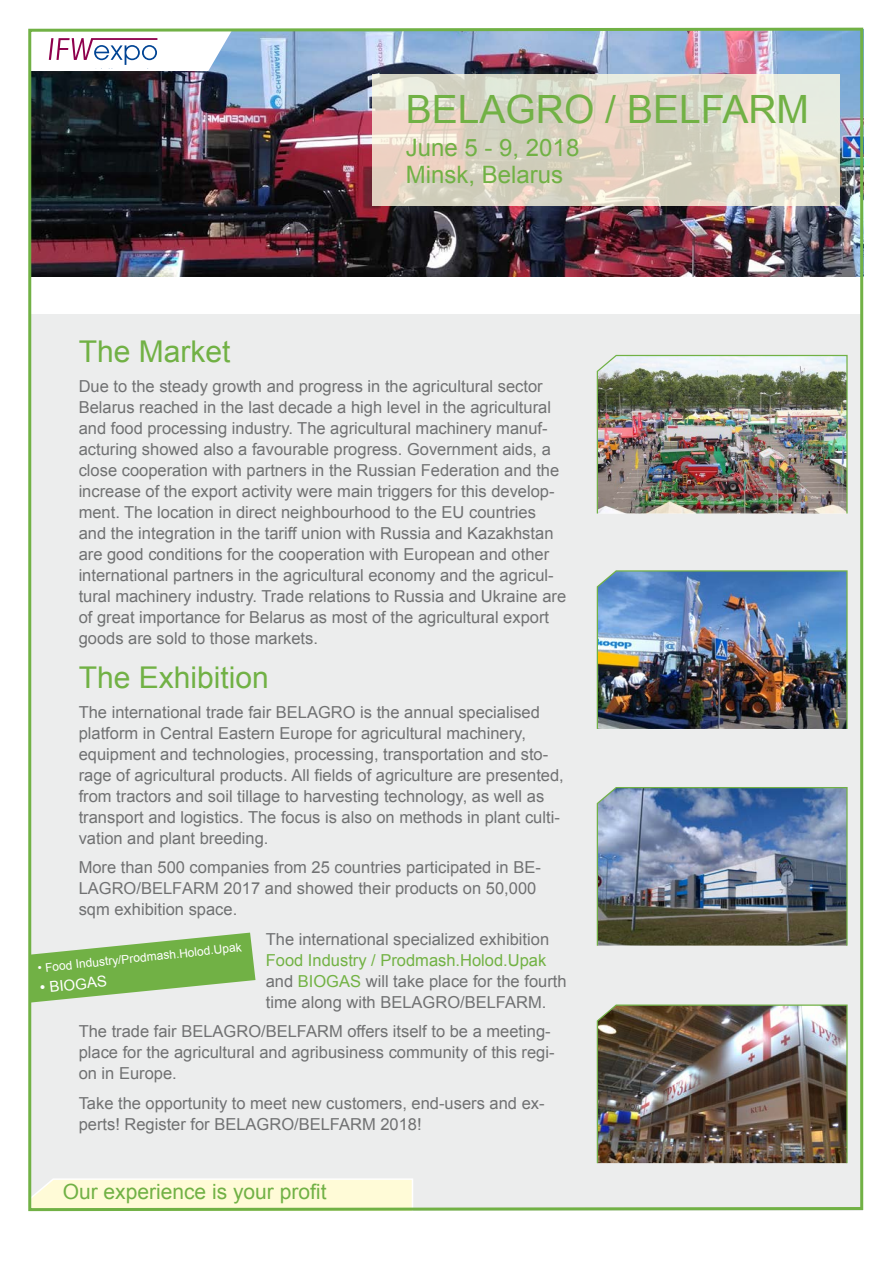
<style>
.page{position:relative;width:893px;height:1263px;background:#fff}
.page>*{position:absolute;margin:0;border:0;box-sizing:border-box;transform-origin:0 0}
.t1{font:39px "Arial";color:#71b145}
.t2{font:30px "Arial";color:#71b145}
.t3{font:24px/27px "Arial";color:#71b145}
.t4{font:21px "Arial";color:#71b145}
.t5{font:16.5px/21px "Arial";color:#707172}
.t6{font:15px "Arial";color:#fff}
.t7{font:12px "Arial";color:#fff}
.s1{color:#72b244}
.s2{font-size:15.75px}
</style>
<div class="page">
<img style="left:28px;top:27px;width:836px;height:1185px">
<h1 class="t1" style="left:406px;top:84px;width:405px">BELAGRO / BELFARM</h1>
<h3 class="t3" style="left:406px;top:135px;width:175px">June 5 - 9, 2018<br>Minsk, Belarus</h3>
<h2 class="t2" style="left:79px;top:332px;width:153px">The Market</h2>
<p class="t5" style="left:79px;top:375px;width:489px">Due to the steady growth and progress in the agricultural sector Belarus reached in the last decade a high level in the agricultural and food processing industry. The agricultural machinery manuf&shy;acturing showed also a favourable progress. Government aids, a close cooperation with partners in the Russian Federation and the increase of the export activity were main triggers for this develop&shy;ment. The location in direct neighbourhood to the EU countries and the integration in the tariff union with Russia and Kazakhstan are good conditions for the cooperation with European and other international partners in the agricultural economy and the agricul&shy;tural machinery industry. Trade relations to Russia and Ukraine are of great importance for Belarus as most of the agricultural export goods are sold to those markets.</p>
<h2 class="t2" style="left:79px;top:658px;width:192px">The Exhibition</h2>
<p class="t5" style="left:79px;top:701px;width:487px">The international trade fair BELAGRO is the annual specialised platform in Central Eastern Europe for agricultural machinery, equipment and technologies, processing, transportation and sto&shy;rage of agricultural products. All fields of agriculture are presented, from tractors and soil tillage to harvesting technology, as well as transport and logistics. The focus is also on methods in plant culti&shy;vation and plant breeding.</p>
<p class="t5" style="left:79px;top:857px;width:464px">More than 500 companies from 25 countries participated in BE-<br>LAGRO/BELFARM 2017 and showed their products on 50,000 sqm exhibition space.</p>
<p class="t5" style="left:266px;top:928px;width:285px">The international specialized exhibition</p>
<p class="t5" style="left:266px;top:949px;width:302px"><span class="s1">Food Industry / Prodmash.Holod.Upak </span>and <span class="s1">BIOGAS</span> will take place for the fourth time along with BELAGRO/BELFARM.</p>
<p class="t5" style="left:79px;top:1021px;width:477px">The trade fair BELAGRO/BELFARM offers itself to be a meeting&shy;place for the agricultural and agribusiness community of this regi&shy;on in Europe.</p>
<p class="t5" style="left:79px;top:1092px;width:467px">Take the opportunity to meet new customers, end-users and ex&shy;perts! Register for BELAGRO/BELFARM 2018!</p>
<p class="t7" style="left:37px;top:960px;width:206px;rotate:-6deg">• Food Industry/Prodmash.Holod.Upak</p>
<p class="t6" style="left:39px;top:978px;width:69px;rotate:-6deg"><span class="s2">•</span> BIOGAS</p>
<p class="t4" style="left:63px;top:1178px;width:265px">Our experience is your profit</p>
</div>
